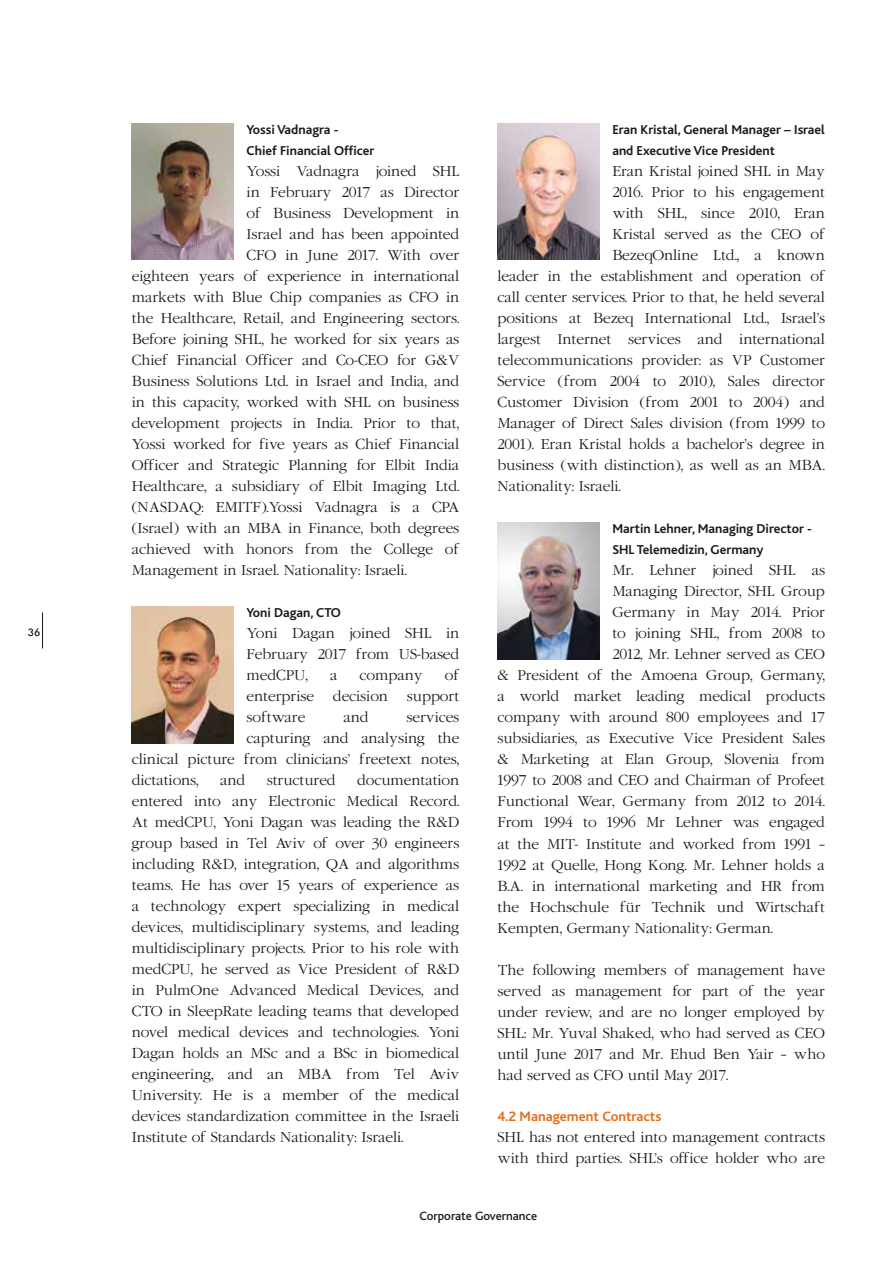
<style>
.page{position:relative;width:893px;height:1263px;background:#fff}
.page>*{position:absolute;margin:0;border:0;box-sizing:border-box;transform-origin:0 0}
.t1{font:700 14.25px "Bliss";color:#e86d15}
.t2{font:300 13.5px/21px "Garamond";color:#1b1a19;text-align:justify}
.t3{font:700 13.5px/21px "Bliss";color:#1b1a19}
.t4{font:500 12.6px "Bliss";color:#1b1a19}
.t5{font:500 10.5px "Futura BT";color:#1b1a19}
</style>
<div class="page">
<hr style="left:42px;top:612px;width:1px;height:36px;background:#1b1a19">
<img style="left:132px;top:124px;width:102px;height:136px">
<img style="left:132px;top:607px;width:102px;height:136px">
<img style="left:497px;top:124px;width:103px;height:136px">
<img style="left:497px;top:523px;width:103px;height:136px">
<p class="t5" style="left:28px;top:625px;width:14px">36</p>
<p class="t3" style="left:247px;top:119px;width:129px">Yossi Vadnagra -<br>Chief Financial Officer</p>
<p class="t2" style="left:247px;top:161px;width:214px">Yossi Vadnagra joined SHL</p>
<p class="t2" style="left:247px;top:182px;width:214px">in February 2017 as Director</p>
<p class="t2" style="left:247px;top:203px;width:214px">of Business Development in</p>
<p class="t2" style="left:247px;top:224px;width:214px">Israel and has been appointed</p>
<p class="t2" style="left:247px;top:245px;width:214px">CFO in June 2017. With over</p>
<p class="t2" style="left:132px;top:266px;width:329px">eighteen years of experience in international</p>
<p class="t2" style="left:132px;top:287px;width:329px">markets with Blue Chip companies as CFO in</p>
<p class="t2" style="left:132px;top:308px;width:329px">the Healthcare, Retail, and Engineering sectors.</p>
<p class="t2" style="left:132px;top:329px;width:329px">Before joining SHL, he worked for six years as</p>
<p class="t2" style="left:132px;top:350px;width:329px">Chief Financial Officer and Co-CEO for G&amp;V</p>
<p class="t2" style="left:132px;top:371px;width:329px">Business Solutions Ltd. in Israel and India, and</p>
<p class="t2" style="left:132px;top:392px;width:329px">in this capacity, worked with SHL on business</p>
<p class="t2" style="left:132px;top:413px;width:329px">development projects in India. Prior to that,</p>
<p class="t2" style="left:132px;top:434px;width:329px">Yossi worked for five years as Chief Financial</p>
<p class="t2" style="left:132px;top:455px;width:329px">Officer and Strategic Planning for Elbit India</p>
<p class="t2" style="left:132px;top:476px;width:329px">Healthcare, a subsidiary of Elbit Imaging Ltd.</p>
<p class="t2" style="left:132px;top:497px;width:329px">(NASDAQ: EMITF).Yossi Vadnagra is a CPA</p>
<p class="t2" style="left:132px;top:518px;width:329px">(Israel) with an MBA in Finance, both degrees</p>
<p class="t2" style="left:132px;top:539px;width:329px">achieved with honors from the College of</p>
<p class="t2" style="left:132px;top:560px;width:277px">Management in Israel. Nationality: Israeli.</p>
<p class="t3" style="left:247px;top:602px;width:96px">Yoni Dagan, CTO</p>
<p class="t2" style="left:247px;top:623px;width:214px">Yoni Dagan joined SHL in February 2017 from US-based medCPU,</p>
<p class="t2" style="left:330px;top:665px;width:9px">a</p>
<p class="t2" style="left:360px;top:665px;width:65px">company</p>
<p class="t2" style="left:445px;top:665px;width:16px">of</p>
<p class="t2" style="left:247px;top:686px;width:69px">enterprise</p>
<p class="t2" style="left:333px;top:686px;width:56px">decision</p>
<p class="t2" style="left:407px;top:686px;width:54px">support</p>
<p class="t2" style="left:247px;top:707px;width:60px">software</p>
<p class="t2" style="left:343px;top:707px;width:27px">and</p>
<p class="t2" style="left:406px;top:707px;width:54px">services</p>
<p class="t2" style="left:247px;top:728px;width:214px">capturing and analysing the</p>
<p class="t2" style="left:132px;top:749px;width:329px">clinical picture from clinicians’ freetext notes,</p>
<p class="t2" style="left:132px;top:770px;width:68px">dictations,</p>
<p class="t2" style="left:220px;top:770px;width:27px">and</p>
<p class="t2" style="left:267px;top:770px;width:70px">structured</p>
<p class="t2" style="left:132px;top:770px;width:329px;text-indent:225px">documentation entered into any Electronic Medical Record.<br>At medCPU, Yoni Dagan was leading the R&amp;D group based in Tel Aviv of over 30 engineers including R&amp;D, integration, QA and algorithms teams. He has over 15 years of experience as a technology expert specializing in medical devices, multidisciplinary systems, and leading multidisciplinary projects. Prior to his role with medCPU, he served as Vice President of R&amp;D in PulmOne Advanced Medical Devices, and CTO in SleepRate leading teams that developed novel medical devices and technologies. Yoni Dagan holds an MSc and a BSc in biomedical engineering, and an MBA from Tel Aviv University. He is a member of the medical devices standardization committee in the Israeli Institute of Standards Nationality: Israeli.</p>
<p class="t3" style="left:612px;top:120px;width:214px">Eran Kristal, General Manager – Israel and Executive Vice President</p>
<p class="t2" style="left:612px;top:161px;width:214px">Eran Kristal joined SHL in May</p>
<p class="t2" style="left:612px;top:182px;width:214px">2016. Prior to his engagement</p>
<p class="t2" style="left:612px;top:203px;width:214px">with SHL, since 2010, Eran</p>
<p class="t2" style="left:612px;top:224px;width:214px">Kristal served as the CEO of</p>
<p class="t2" style="left:612px;top:245px;width:214px">BezeqOnline Ltd., a known</p>
<p class="t2" style="left:497px;top:266px;width:329px">leader in the establishment and operation of</p>
<p class="t2" style="left:497px;top:287px;width:329px">call center services. Prior to that, he held several</p>
<p class="t2" style="left:497px;top:308px;width:329px">positions at Bezeq International Ltd., Israel’s</p>
<p class="t2" style="left:497px;top:329px;width:329px">largest Internet services and international</p>
<p class="t2" style="left:497px;top:350px;width:329px">telecommunications provider: as VP Customer</p>
<p class="t2" style="left:497px;top:371px;width:329px">Service (from 2004 to 2010), Sales director</p>
<p class="t2" style="left:497px;top:392px;width:329px">Customer Division (from 2001 to 2004) and</p>
<p class="t2" style="left:497px;top:413px;width:329px">Manager of Direct Sales division (from 1999 to</p>
<p class="t2" style="left:497px;top:434px;width:329px">2001). Eran Kristal holds a bachelor’s degree in</p>
<p class="t2" style="left:497px;top:455px;width:329px">business (with distinction), as well as an MBA.</p>
<p class="t2" style="left:497px;top:476px;width:125px">Nationality: Israeli.</p>
<p class="t3" style="left:612px;top:519px;width:201px">Martin Lehner, Managing Director -<br>SHL Telemedizin, Germany</p>
<p class="t2" style="left:612px;top:560px;width:214px">Mr. Lehner joined SHL as</p>
<p class="t2" style="left:612px;top:581px;width:214px">Managing Director, SHL Group</p>
<p class="t2" style="left:612px;top:602px;width:214px">Germany in May 2014. Prior</p>
<p class="t2" style="left:612px;top:623px;width:214px">to joining SHL, from 2008 to</p>
<p class="t2" style="left:612px;top:644px;width:214px">2012, Mr. Lehner served as CEO</p>
<p class="t2" style="left:497px;top:665px;width:329px">&amp; President of the Amoena Group, Germany,</p>
<p class="t2" style="left:497px;top:686px;width:329px">a world market leading medical products</p>
<p class="t2" style="left:497px;top:707px;width:329px">company with around 800 employees and 17</p>
<p class="t2" style="left:497px;top:728px;width:329px">subsidiaries, as Executive Vice President Sales</p>
<p class="t2" style="left:497px;top:749px;width:329px">&amp; Marketing at Elan Group, Slovenia from</p>
<p class="t2" style="left:497px;top:770px;width:329px">1997 to 2008 and CEO and Chairman of Profeet</p>
<p class="t2" style="left:497px;top:791px;width:329px">Functional Wear, Germany from 2012 to 2014.</p>
<p class="t2" style="left:497px;top:812px;width:329px">From 1994 to 1996 Mr Lehner was engaged</p>
<p class="t2" style="left:497px;top:833px;width:329px">at the MIT- Institute and worked from 1991 –</p>
<p class="t2" style="left:497px;top:854px;width:329px">1992 at Quelle, Hong Kong. Mr. Lehner holds a</p>
<p class="t2" style="left:497px;top:875px;width:329px">B.A. in international marketing and HR from</p>
<p class="t2" style="left:497px;top:896px;width:329px">the Hochschule für Technik und Wirtschaft</p>
<p class="t2" style="left:497px;top:917px;width:277px">Kempten, Germany Nationality: German.</p>
<p class="t2" style="left:497px;top:959px;width:329px">The following members of management have served as management for part of the year under review, and are no longer employed by SHL: Mr. Yuval Shaked, who had served as CEO until June 2017 and Mr. Ehud Ben Yair – who had served as CFO until May 2017.</p>
<p class="t1" style="left:497px;top:1109px;width:165px">4.2 Management Contracts</p>
<p class="t2" style="left:497px;top:1127px;width:329px">SHL has not entered into management contracts with third parties. SHL’s office holder who are</p>
<p class="t4" style="left:420px;top:1209px;width:119px">Corporate Governance</p>
</div>
